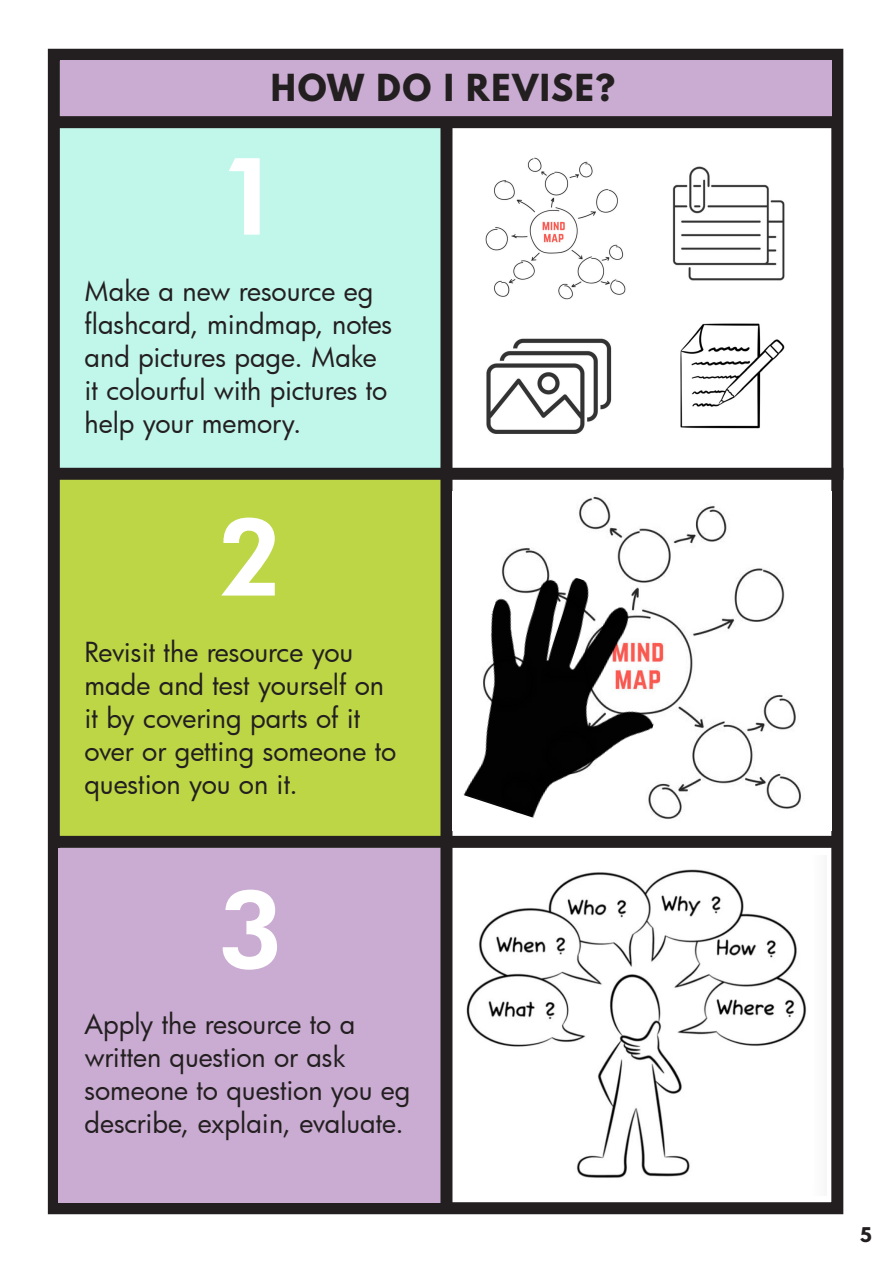
<style>
.page{position:relative;width:893px;height:1263px;background:#fff}
.page>*{position:absolute;margin:0;border:0;box-sizing:border-box;transform-origin:0 0}
.t1{font:800 108px "Futura BT";color:#fff}
.t2{font:700 33px "League Spartan";letter-spacing:.05em;color:#231f20}
.t3{font:27px/33px "Futura";letter-spacing:-.005em;color:#231f20}
.t4{font:700 18px "League Spartan";color:#231f20}
</style>
<div class="page">
<div style="left:48px;top:49px;width:795px;height:1165px;border:12px solid #231f20"></div>
<div style="left:58px;top:848px;width:388px;height:354px;background:#caacd2"></div>
<div style="left:60px;top:128px;width:380px;height:340px;background:#c1f7ea"></div>
<div style="left:60px;top:480px;width:380px;height:356px;background:#bdd646"></div>
<div style="left:60px;top:61px;width:771px;height:61px;background:#caacd2"></div>
<div style="left:51px;top:116px;width:785px;height:12px;background:#231f20"></div>
<div style="left:58px;top:468px;width:785px;height:12px;background:#231f20"></div>
<div style="left:440px;top:122px;width:12px;height:1087px;background:#231f20"></div>
<div style="left:51px;top:836px;width:785px;height:12px;background:#231f20"></div>
<img style="left:485px;top:157px;width:141px;height:143px">
<img style="left:672px;top:166px;width:113px;height:115px">
<img style="left:680px;top:323px;width:105px;height:106px">
<img style="left:486px;top:338px;width:126px;height:96px">
<img style="left:508px;top:491px;width:323px;height:340px">
<img style="left:436px;top:556px;width:253px;height:280px">
<img style="left:466px;top:869px;width:341px;height:309px">
<p class="t2" style="left:271px;top:62px;width:346px">HOW DO I REVISE?</p>
<p class="t1" style="left:217px;top:131px;width:68px">1</p>
<p class="t3" style="left:85px;top:274px;width:309px">Make a new resource eg flashcard, mindmap, notes and pictures page. Make it colourful with pictures to help your memory.</p>
<p class="t1" style="left:217px;top:492px;width:68px">2</p>
<p class="t3" style="left:85px;top:635px;width:313px">Revisit the resource you made and test yourself on it by covering parts of it over or getting someone to question you on it.</p>
<p class="t1" style="left:217px;top:864px;width:68px">3</p>
<p class="t3" style="left:85px;top:1007px;width:327px">Apply the resource to a written question or ask someone to question you eg describe, explain, evaluate.</p>
<p class="t4" style="left:860px;top:1220px;width:13px">5</p>
</div>
